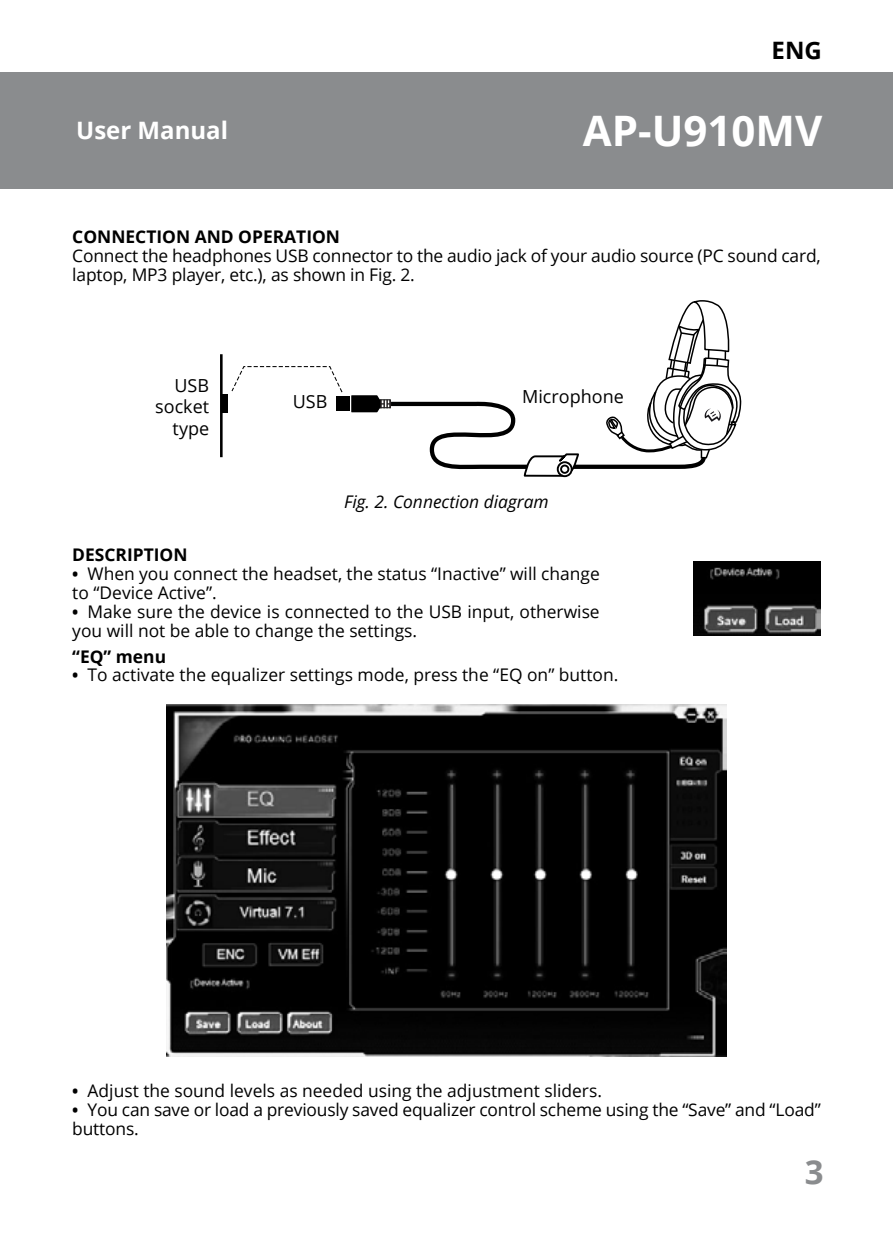
<style>
.page{position:relative;width:893px;height:1259px;background:#fff}
.page>*{position:absolute;margin:0;border:0;box-sizing:border-box;transform-origin:0 0}
.t1{font:700 42px "Open Sans";color:#fff}
.t2{font:700 33px "Open Sans";color:#8a8c8e}
.t3{font:700 24px "Open Sans";color:#fff}
.t4{font:700 24px "Open Sans";color:#000}
.t5{font:18px/21.6px "Open Sans";color:#000;text-align:right}
.t6{font:17.4px/18.9px "Open Sans";color:#000}
.t7{font:700 17.4px "Open Sans";color:#000}
.t8{font:italic 17.4px "Open Sans";color:#000}
.s1{font-weight:700;font-size:16.5px}
</style>
<div class="page">
<div style="left:0;top:72px;width:893px;height:117px;background:#8a8c8e"></div>
<svg style="left:220px;top:354px;width:3px;height:103px"></svg>
<div style="left:222px;top:395px;width:6px;height:18px;background:#000"></div>
<svg style="left:231px;top:366px;width:112px;height:27px"></svg>
<div style="left:337px;top:396px;width:13px;height:15px;background:#000"></div>
<svg style="left:351px;top:300px;width:390px;height:177px"></svg>
<div style="left:560px;top:464px;width:9px;height:10px;border:2px solid #000;border-radius:50%"></div>
<div style="left:557px;top:461px;width:16px;height:16px;border:2px solid #000;border-radius:50%"></div>
<img style="left:693px;top:561px;width:128px;height:74px">
<img style="left:167px;top:704px;width:559px;height:352px">
<h3 class="t4" style="left:772px;top:34px;width:52px">ENG</h3>
<h3 class="t3" style="left:76px;top:114px;width:153px">User Manual</h3>
<h1 class="t1" style="left:583px;top:101px;width:241px">AP-U910MV</h1>
<p class="t7" style="left:72px;top:224px;width:269px">CONNECTION AND OPERATION</p>
<p class="t6" style="left:72px;top:246px;width:750px">Connect the headphones USB connector to the audio jack of your audio source (PC sound card, laptop, MP3 player, etc.), as shown in Fig. 2.</p>
<p class="t5" style="left:155px;top:374px;width:55px">USB socket type</p>
<p class="t5" style="left:293px;top:391px;width:36px">USB</p>
<p class="t5" style="left:522px;top:385px;width:103px">Microphone</p>
<p class="t8" style="left:344px;top:489px;width:206px">Fig. 2. Connection diagram</p>
<p class="t7" style="left:72px;top:543px;width:117px">DESCRIPTION</p>
<p class="t6" style="left:72px;top:564px;width:529px"><span class="s1">•</span> When you connect the headset, the status “Inactive” will change to “Device Active”.</p>
<p class="t6" style="left:72px;top:602px;width:529px"><span class="s1">•</span> Make sure the device is connected to the USB input, otherwise you will not be able to change the settings.</p>
<p class="t7" style="left:72px;top:644px;width:95px">“EQ” menu</p>
<p class="t6" style="left:72px;top:665px;width:548px"><span class="s1">•</span> To activate the equalizer settings mode, press the “EQ on” button.</p>
<p class="t6" style="left:72px;top:1081px;width:531px"><span class="s1">•</span> Adjust the sound levels as needed using the adjustment sliders.</p>
<p class="t6" style="left:72px;top:1100px;width:750px"><span class="s1">•</span> You can save or load a previously saved equalizer control scheme using the “Save” and “Load” buttons.</p>
<h2 class="t2" style="left:805px;top:1148px;width:20px">3</h2>
</div>
